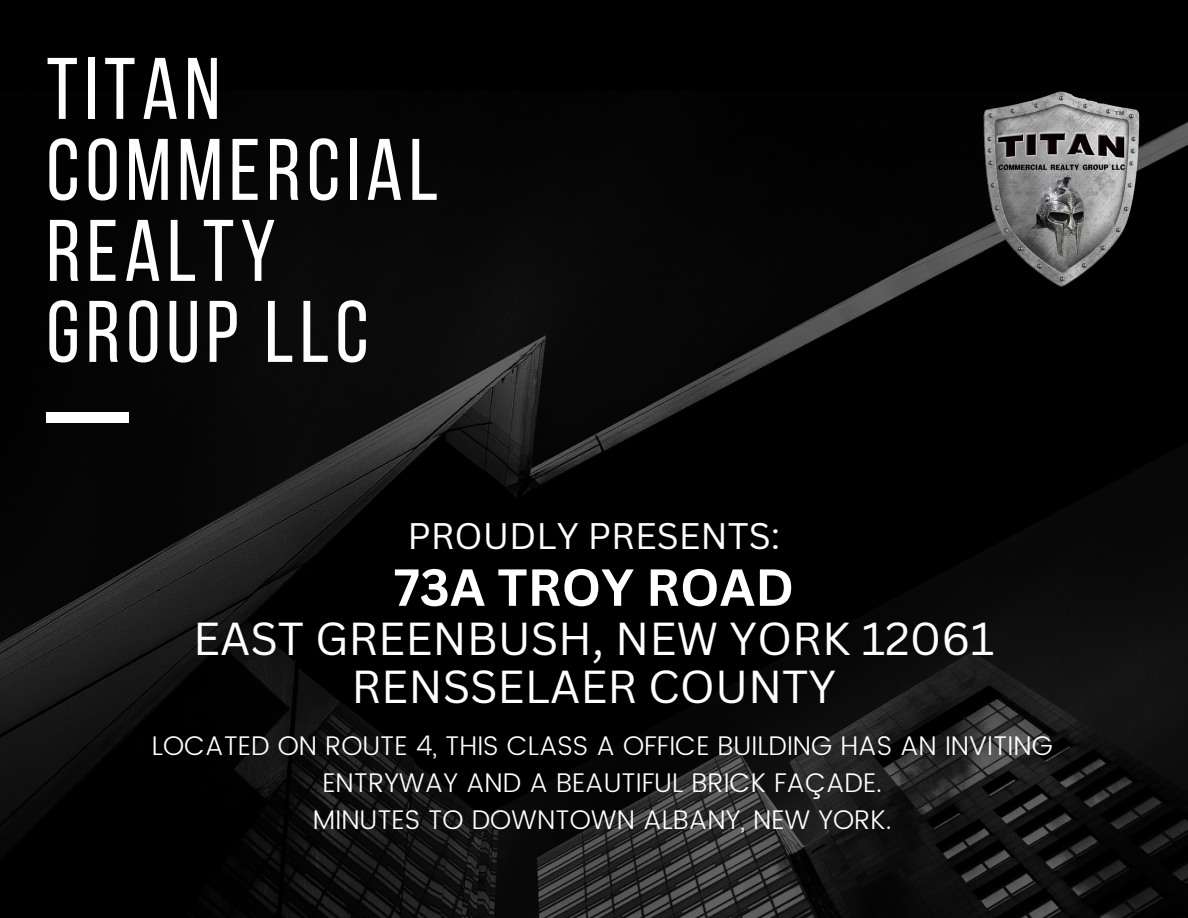
<style>
.page{position:relative;width:1188px;height:918px;background:#000}
.page>*{position:absolute;margin:0;border:0;box-sizing:border-box;transform-origin:0 0}
.t1{font:87.15px/81px "Bebas Neue";letter-spacing:.07em;color:#fff}
.t2{font:700 51px "Canva Sans";color:#fff}
.t3{font:45px/47.2px "Canva Sans";color:#fff;text-align:center}
.t4{font:36px "Canva Sans";color:#fff}
.t5{font:300 27px/37.2px "Poppins";color:#fff;text-align:center}
</style>
<div class="page">
<img style="left:0;top:232px;width:1188px;height:686px">
<div style="left:46px;top:413px;width:83px;height:10px;background:#fff"></div>
<img style="left:934px;top:91px;width:254px;height:228px">
<p class="t1" style="left:46px;top:57px;width:393px">TITAN<br>COMMERCIAL<br>REALTY<br>GROUP LLC</p>
<h3 class="t4" style="left:407px;top:510px;width:374px">PROUDLY PRESENTS:</h3>
<p class="t2" style="left:394px;top:551px;width:402px">73A TROY ROAD</p>
<p class="t3" style="left:193px;top:614px;width:803px">EAST GREENBUSH, NEW YORK 12061<br>RENSSELAER COUNTY</p>
<h2 class="t5" style="left:152px;top:727px;width:902px">LOCATED ON ROUTE 4, THIS CLASS A OFFICE BUILDING HAS AN INVITING<br>ENTRYWAY AND A BEAUTIFUL BRICK FAÇADE.</h2>
<p class="t5" style="left:313px;top:801px;width:580px">MINUTES TO DOWNTOWN ALBANY, NEW YORK.</p>
</div>
